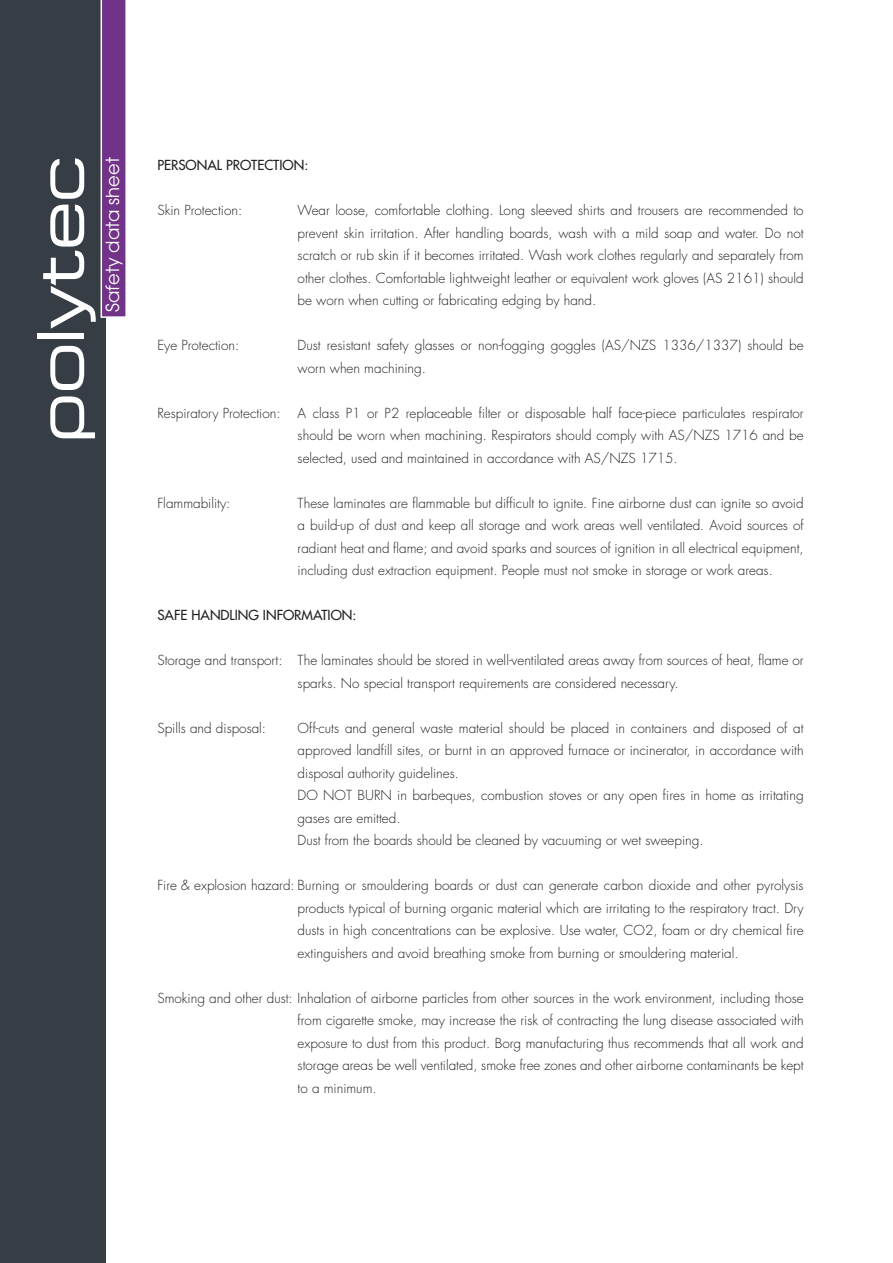
<style>
.page{position:relative;width:893px;height:1263px;background:#fff}
.page>*{position:absolute;margin:0;border:0;box-sizing:border-box;transform-origin:0 0}
.t1{font:18px "Avant Garde";color:#fff}
.t2{font:300 13.5px/22.5px "Futura";color:#231f20;text-align:justify}
.t3{font:13.5px "Futura";color:#231f20}
</style>
<div class="page">
<div style="left:0;top:0;width:105px;height:1263px;background:#363d45"></div>
<svg style="left:43px;top:0;width:83px;height:329px"></svg>
<svg style="left:50px;top:346px;width:45px;height:92px"></svg>
<div style="left:37px;top:333px;width:47px;height:6px;background:#fff"></div>
<h1 class="t1" style="left:106px;top:312px;width:156px;rotate:-90deg">Safety data sheet</h1>
<p class="t3" style="left:157px;top:158px;width:152px">PERSONAL PROTECTION:</p>
<p class="t2" style="left:298px;top:200px;width:507px">Wear loose, comfortable clothing. Long sleeved shirts and trousers are recommended to prevent skin irritation. After handling boards, wash with a mild soap and water. Do not scratch or rub skin if it becomes irritated. Wash work clothes regularly and separately from other clothes. Comfortable lightweight leather or equivalent work gloves (AS 2161) should be worn when cutting or fabricating edging by hand.</p>
<p class="t2" style="left:298px;top:335px;width:507px">Dust resistant safety glasses or non-fogging goggles (AS/NZS 1336/1337) should be worn when machining.</p>
<p class="t2" style="left:298px;top:403px;width:507px">A class P1 or P2 replaceable filter or disposable half face-piece particulates respirator should be worn when machining. Respirators should comply with AS/NZS 1716 and be selected, used and maintained in accordance with AS/NZS 1715.</p>
<p class="t2" style="left:298px;top:493px;width:507px">These laminates are flammable but difficult to ignite. Fine airborne dust can ignite so avoid a build-up of dust and keep all storage and work areas well ventilated. Avoid sources of radiant heat and flame; and avoid sparks and sources of ignition in all electrical equipment, including dust extraction equipment. People must not smoke in storage or work areas.</p>
<p class="t2" style="left:157px;top:200px;width:86px">Skin Protection:</p>
<p class="t2" style="left:157px;top:335px;width:83px">Eye Protection:</p>
<p class="t2" style="left:157px;top:403px;width:125px">Respiratory Protection:</p>
<p class="t2" style="left:157px;top:493px;width:75px">Flammability:</p>
<p class="t3" style="left:157px;top:608px;width:201px">SAFE HANDLING INFORMATION:</p>
<p class="t2" style="left:157px;top:650px;width:127px">Storage and transport:</p>
<p class="t2" style="left:298px;top:650px;width:507px">The laminates should be stored in well-ventilated areas away from sources of heat, flame or sparks. No special transport requirements are considered necessary.</p>
<p class="t2" style="left:298px;top:718px;width:507px;text-align:left">Off-cuts and general waste material should be placed in containers and disposed of at approved landfill sites, or burnt in an approved furnace or incinerator, in accordance with disposal authority guidelines.<br>DO NOT BURN in barbeques, combustion stoves or any open fires in home as irritating gases are emitted.<br>Dust from the boards should be cleaned by vacuuming or wet sweeping.</p>
<p class="t2" style="left:157px;top:718px;width:110px">Spills and disposal:</p>
<p class="t2" style="left:157px;top:875px;width:648px">Fire &amp; explosion hazard: Burning or smouldering boards or dust can generate carbon dioxide and other pyrolysis</p>
<p class="t2" style="left:298px;top:898px;width:507px">products typical of burning organic material which are irritating to the respiratory tract. Dry dusts in high concentrations can be explosive. Use water, CO2, foam or dry chemical fire extinguishers and avoid breathing smoke from burning or smouldering material.</p>
<p class="t2" style="left:157px;top:988px;width:648px">Smoking and other dust: Inhalation of airborne particles from other sources in the work environment, including those</p>
<p class="t2" style="left:298px;top:1010px;width:507px">from cigarette smoke, may increase the risk of contracting the lung disease associated with exposure to dust from this product. Borg manufacturing thus recommends that all work and storage areas be well ventilated, smoke free zones and other airborne contaminants be kept to a minimum.</p>
</div>
